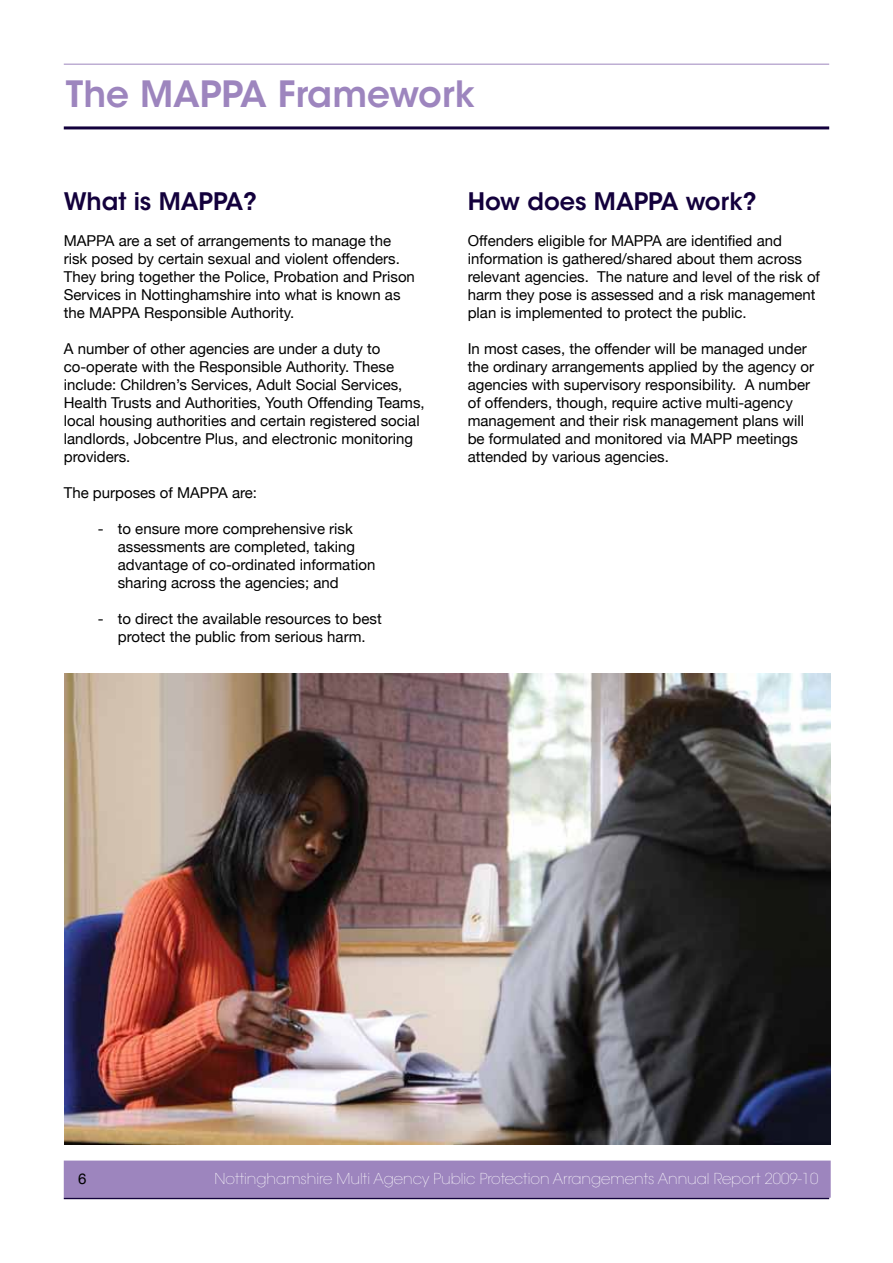
<style>
.page{position:relative;width:893px;height:1263px;background:#fff}
.page>*{position:absolute;margin:0;border:0;box-sizing:border-box;transform-origin:0 0}
.t1{font:600 36px "ITC Avant Garde Std";color:#9d85be}
.t2{font:600 24px "ITC Avant Garde Std";color:#13003c}
.t3{font:15px/18px "Helvetica Neue";color:#000}
.t4{font:200 15px "ITC Avant Garde Std";color:#fff}
</style>
<div class="page">
<div style="left:64px;top:1160px;width:767px;height:38px;background:#9d85be;border:2px solid #9d85be"></div>
<hr style="left:64px;top:1198px;width:765px;height:1px;background:#13003c">
<hr style="left:64px;top:64px;width:765px;height:1px;background:#9d85be">
<hr style="left:64px;top:126px;width:765px;height:3px;background:#13003c">
<img style="left:65px;top:674px;width:765px;height:471px">
<h1 class="t1" style="left:66px;top:71px;width:411px">The MAPPA Framework</h1>
<h2 class="t2" style="left:64px;top:186px;width:195px">What is MAPPA?</h2>
<p class="t3" style="left:64px;top:232px;width:353px">MAPPA are a set of arrangements to manage the risk posed by certain sexual and violent offenders.<br>They bring together the Police, Probation and Prison Services in Nottinghamshire into what is known as the MAPPA Responsible Authority.</p>
<p class="t3" style="left:64px;top:340px;width:362px">A number of other agencies are under a duty to co-operate with the Responsible Authority. These include: Children’s Services, Adult Social Services, Health Trusts and Authorities, Youth Offending Teams, local housing authorities and certain registered social landlords, Jobcentre Plus, and electronic monitoring providers.</p>
<p class="t3" style="left:64px;top:484px;width:195px">The purposes of MAPPA are:</p>
<p class="t3" style="left:118px;top:520px;width:259px;text-indent:-20px">- to ensure more comprehensive risk assessments are completed, taking advantage of co-ordinated information sharing across the agencies; and</p>
<p class="t3" style="left:98px;top:610px;width:285px;text-align:center">- to direct the available resources to best protect the public from serious harm.</p>
<h2 class="t2" style="left:468px;top:186px;width:290px">How does MAPPA work?</h2>
<p class="t3" style="left:468px;top:232px;width:354px">Offenders eligible for MAPPA are identified and information is gathered/shared about them across relevant agencies. The nature and level of the risk of harm they pose is assessed and a risk management plan is implemented to protect the public.</p>
<p class="t3" style="left:468px;top:340px;width:348px">In most cases, the offender will be managed under the ordinary arrangements applied by the agency or agencies with supervisory responsibility. A number of offenders, though, require active multi-agency management and their risk management plans will be formulated and monitored via MAPP meetings attended by various agencies.</p>
<p class="t3" style="left:78px;top:1169px;width:10px">6</p>
<p class="t4" style="left:215px;top:1170px;width:605px">Nottinghamshire Multi Agency Public Protection Arrangements Annual Report 2009-10</p>
</div>
